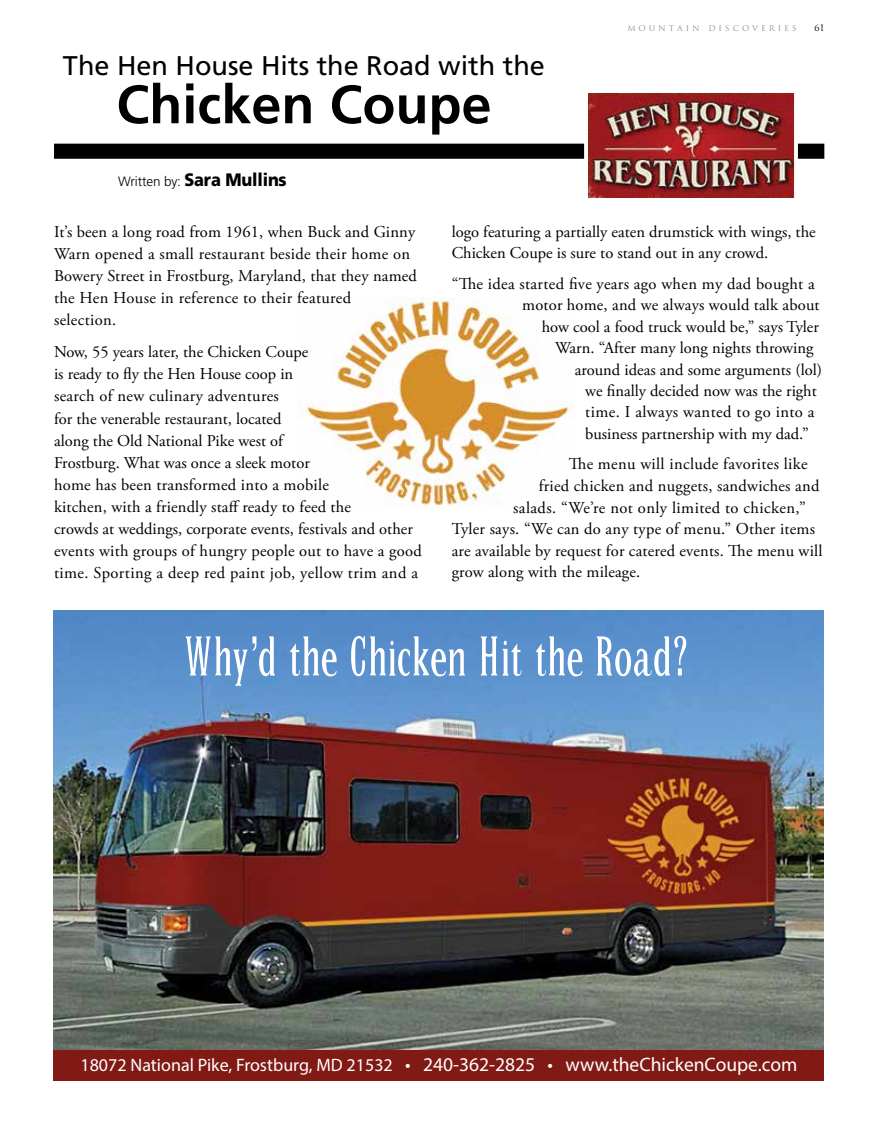
<style>
.page{position:relative;width:878px;height:1134px;background:#fff}
.page>*{position:absolute;margin:0;border:0;box-sizing:border-box;transform-origin:0 0}
.t1{font:700 54px "Frutiger";color:#000}
.t2{font:27px "Frutiger";color:#000}
.t3{font:19.5px "Myriad Pro";color:#fff}
.t4{font:900 18px "Frutiger";letter-spacing:-.01em;color:#000;scale:.9 1}
.t5{font:16.5px/22px "Adobe Garamond Pro";letter-spacing:.01em;color:#000}
.t6{font:9px "Trajan Pro";color:#939598}
.t7{font:9px "Trajan Pro";color:#000}
.s1{font-weight:300;font-size:13.5px}
.s2{font-size:18px}
</style>
<div class="page">
<img style="left:53px;top:610px;width:771px;height:470px">
<div style="left:55px;top:144px;width:768px;height:14px;background:#000"></div>
<div style="left:54px;top:144px;width:770px;height:15px;border:2px solid #000"></div>
<img style="left:589px;top:94px;width:203px;height:103px">
<div style="left:584px;top:89px;width:213px;height:113px;border:4px solid #fff"></div>
<img style="left:297px;top:297px;width:277px;height:209px">
<svg style="left:185px;top:636px;width:501px;height:50px"></svg>
<div style="left:54px;top:1050px;width:770px;height:31px;background:#811914"></div>
<p class="t6" style="left:627px;top:22px;width:171px">M O U N T A I N D I S C O V E R I E S</p>
<p class="t7" style="left:814px;top:22px;width:12px">61</p>
<h2 class="t2" style="left:63px;top:50px;width:483px">The Hen House Hits the Road with the</h2>
<h1 class="t1" style="left:116px;top:73px;width:377px">Chicken Coupe</h1>
<p class="t4" style="left:118px;top:169px;width:189px"><span class="s1">Written by:</span> Sara Mullins</p>
<p class="t5" style="left:54px;top:221px;width:364px">It’s been a long road from 1961, when Buck and Ginny Warn opened a small restaurant beside their home on Bowery Street in Frostburg, Maryland, that they named the Hen House in reference to their featured selection.</p>
<p class="t5" style="left:54px;top:342px;width:369px">Now, 55 years later, the Chicken Coupe<br>is ready to fly the Hen House coop in<br>search of new culinary adventures<br>for the venerable restaurant, located<br>along the Old National Pike west of<br>Frostburg. What was once a sleek motor<br>home has been transformed into a mobile<br>kitchen, with a friendly staff ready to feed the<br>crowds at weddings, corporate events, festivals and other events with groups of hungry people out to have a good time. Sporting a deep red paint job, yellow trim and a</p>
<p class="t5" style="left:451px;top:221px;width:365px;line-height:21.6px">logo featuring a partially eaten drumstick with wings, the<br>Chicken Coupe is sure to stand out in any crowd.</p>
<p class="t5" style="left:451px;top:273px;width:364px">“The idea started five years ago when my dad bought a</p>
<p class="t5" style="left:522px;top:295px;width:299px">motor home, and we always would talk about</p>
<p class="t5" style="left:541px;top:316px;width:279px">how cool a food truck would be,” says Tyler</p>
<p class="t5" style="left:555px;top:337px;width:259px">Warn. “After many long nights throwing</p>
<p class="t5" style="left:574px;top:359px;width:249px">around ideas and some arguments (lol)</p>
<p class="t5" style="left:585px;top:380px;width:233px">we finally decided now was the right</p>
<p class="t5" style="left:585px;top:402px;width:231px">time. I always wanted to go into a</p>
<p class="t5" style="left:585px;top:423px;width:225px">business partnership with my dad.”</p>
<p class="t5" style="left:568px;top:454px;width:240px">The menu will include favorites like</p>
<p class="t5" style="left:538px;top:475px;width:282px">fried chicken and nuggets, sandwiches and</p>
<p class="t5" style="left:513px;top:497px;width:294px">salads. “We’re not only limited to chicken,”</p>
<p class="t5" style="left:451px;top:519px;width:365px">Tyler says. “We can do any type of menu.” Other items</p>
<p class="t5" style="left:451px;top:540px;width:372px">are available by request for catered events. The menu will</p>
<p class="t5" style="left:451px;top:562px;width:190px">grow along with the mileage.</p>
<p class="t3" style="left:80px;top:1052px;width:718px"><span class="s2">18072 National Pike, Frostburg, MD 21532</span> • 240-362-2825 • www.theChickenCoupe.com</p>
</div>
